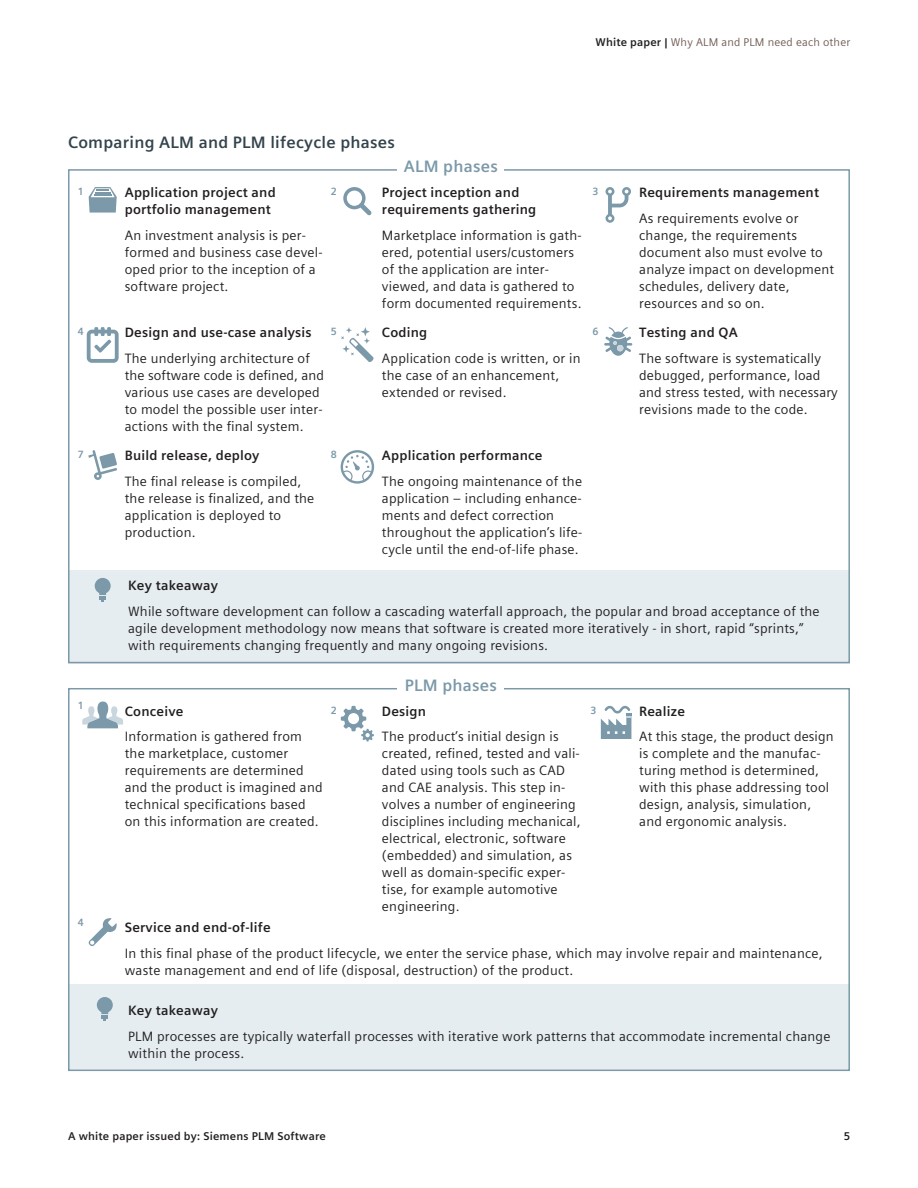
<style>
.page{position:relative;width:918px;height:1188px;background:#fff}
.page>*{position:absolute;margin:0;border:0;box-sizing:border-box;transform-origin:0 0}
.t1{font:700 16.5px "Siemens Sans Global";letter-spacing:.015em;color:#33444d}
.t2{font:700 16.5px "Siemens Sans Global";letter-spacing:.015em;color:#7b99a9}
.t3{font:13.5px/17px "Siemens Sans Global";letter-spacing:.015em;color:#231f20}
.t4{font:700 13.5px/17px "Siemens Sans Global";letter-spacing:.015em;color:#231f20}
.t5{font:700 11.25px "Siemens Sans Global";letter-spacing:.015em;color:#231f20}
.t6{font:11.25px "Siemens Sans Global";letter-spacing:.015em;color:#725e54}
.t7{font:700 10.5px "Siemens Sans Global";color:#7b99a9}
.s1{font-weight:700;color:#231f20}
</style>
<div class="page">
<div style="left:69px;top:984px;width:781px;height:86px;background:#e5edf1"></div>
<div style="left:68px;top:688px;width:782px;height:383px;border:2px solid #7b99a9"></div>
<div style="left:398px;top:672px;width:106px;height:26px;background:#fff"></div>
<svg style="left:88px;top:918px;width:29px;height:28px"></svg>
<svg style="left:82px;top:702px;width:41px;height:26px"></svg>
<svg style="left:341px;top:706px;width:33px;height:36px"></svg>
<svg style="left:601px;top:706px;width:30px;height:33px"></svg>
<svg style="left:97px;top:997px;width:16px;height:24px"></svg>
<div style="left:69px;top:570px;width:781px;height:93px;background:#e5edf1"></div>
<svg style="left:604px;top:327px;width:28px;height:29px"></svg>
<svg style="left:343px;top:187px;width:29px;height:28px"></svg>
<svg style="left:89px;top:187px;width:28px;height:26px"></svg>
<svg style="left:606px;top:187px;width:25px;height:36px"></svg>
<svg style="left:88px;top:450px;width:29px;height:30px"></svg>
<svg style="left:341px;top:327px;width:33px;height:35px"></svg>
<svg style="left:87px;top:327px;width:32px;height:36px"></svg>
<svg style="left:341px;top:450px;width:33px;height:34px"></svg>
<svg style="left:95px;top:578px;width:16px;height:24px"></svg>
<p class="t1" style="left:68px;top:130px;width:329px">Comparing ALM and PLM lifecycle phases</p>
<p class="t2" style="left:404px;top:154px;width:96px">ALM phases</p>
<p class="t6" style="left:595px;top:34px;width:256px"><span class="s1">White paper |</span> Why ALM and PLM need each other</p>
<p class="t4" style="left:125px;top:184px;width:152px">Application project and portfolio management</p>
<p class="t3" style="left:125px;top:227px;width:199px">An investment analysis is per&shy;formed and business case devel&shy;oped prior to the inception of a software project.</p>
<p class="t4" style="left:382px;top:184px;width:156px">Project inception and requirements gathering</p>
<p class="t3" style="left:382px;top:227px;width:201px">Marketplace information is gath&shy;ered, potential users/customers of the application are inter&shy;viewed, and data is gathered to form documented requirements.</p>
<p class="t7" style="left:78px;top:183px;width:8px">1</p>
<p class="t7" style="left:331px;top:183px;width:8px">2</p>
<p class="t7" style="left:592px;top:183px;width:8px">3</p>
<p class="t4" style="left:125px;top:324px;width:188px">Design and use-case analysis</p>
<p class="t3" style="left:125px;top:350px;width:201px">The underlying architecture of the software code is defined, and various use cases are developed to model the possible user inter&shy;actions with the final system.</p>
<p class="t4" style="left:125px;top:447px;width:136px">Build release, deploy</p>
<p class="t3" style="left:125px;top:473px;width:191px">The final release is compiled, the release is finalized, and the application is deployed to production.</p>
<p class="t4" style="left:382px;top:324px;width:47px">Coding</p>
<p class="t3" style="left:382px;top:350px;width:200px">Application code is written, or in the case of an enhancement, extended or revised.</p>
<p class="t7" style="left:78px;top:323px;width:8px">4</p>
<p class="t7" style="left:331px;top:323px;width:8px">5</p>
<p class="t7" style="left:592px;top:323px;width:8px">6</p>
<p class="t4" style="left:382px;top:447px;width:162px">Application performance</p>
<p class="t3" style="left:382px;top:473px;width:202px">The ongoing maintenance of the application – including enhance&shy;ments and defect correction throughout the application’s life&shy;cycle until the end-of-life phase.</p>
<p class="t7" style="left:78px;top:446px;width:8px">7</p>
<p class="t7" style="left:331px;top:446px;width:8px">8</p>
<p class="t4" style="left:639px;top:184px;width:181px">Requirements management</p>
<p class="t3" style="left:639px;top:210px;width:196px">As requirements evolve or change, the requirements document also must evolve to analyze impact on development schedules, delivery date, resources and so on.</p>
<p class="t4" style="left:639px;top:324px;width:100px">Testing and QA</p>
<p class="t3" style="left:639px;top:350px;width:200px">The software is systematically debugged, performance, load and stress tested, with necessary revisions made to the code.</p>
<p class="t4" style="left:128px;top:577px;width:91px">Key takeaway</p>
<p class="t3" style="left:128px;top:603px;width:693px">While software development can follow a cascading waterfall approach, the popular and broad acceptance of the agile development methodology now means that software is created more iteratively - in short, rapid “sprints,” with requirements changing frequently and many ongoing revisions.</p>
<p class="t7" style="left:78px;top:697px;width:8px">1</p>
<p class="t7" style="left:78px;top:914px;width:8px">4</p>
<p class="t4" style="left:125px;top:703px;width:60px">Conceive</p>
<p class="t3" style="left:125px;top:728px;width:199px">Information is gathered from the marketplace, customer requirements are determined and the product is imagined and technical specifications based on this information are created.</p>
<p class="t2" style="left:405px;top:673px;width:94px">PLM phases</p>
<p class="t4" style="left:382px;top:703px;width:46px">Design</p>
<p class="t3" style="left:382px;top:728px;width:200px">The product’s initial design is created, refined, tested and vali&shy;dated using tools such as CAD and CAE analysis. This step in&shy;volves a number of engineering disciplines including mechanical, electrical, electronic, software (embedded) and simulation, as well as domain-specific exper&shy;tise, for example automotive engineering.</p>
<p class="t7" style="left:331px;top:702px;width:8px">2</p>
<p class="t7" style="left:590px;top:702px;width:8px">3</p>
<p class="t4" style="left:639px;top:703px;width:47px">Realize</p>
<p class="t3" style="left:639px;top:728px;width:196px">At this stage, the product design is complete and the manufac&shy;turing method is determined, with this phase addressing tool design, analysis, simulation, and ergonomic analysis.</p>
<p class="t4" style="left:125px;top:919px;width:147px">Service and end-of-life</p>
<p class="t3" style="left:125px;top:945px;width:700px">In this final phase of the product lifecycle, we enter the service phase, which may involve repair and maintenance, waste management and end of life (disposal, destruction) of the product.</p>
<p class="t4" style="left:128px;top:1002px;width:91px">Key takeaway</p>
<p class="t3" style="left:128px;top:1028px;width:704px">PLM processes are typically waterfall processes with iterative work patterns that accommodate incremental change within the process.</p>
<p class="t5" style="left:68px;top:1127px;width:259px">A white paper issued by: Siemens PLM Software</p>
<p class="t5" style="left:844px;top:1127px;width:8px">5</p>
</div>
